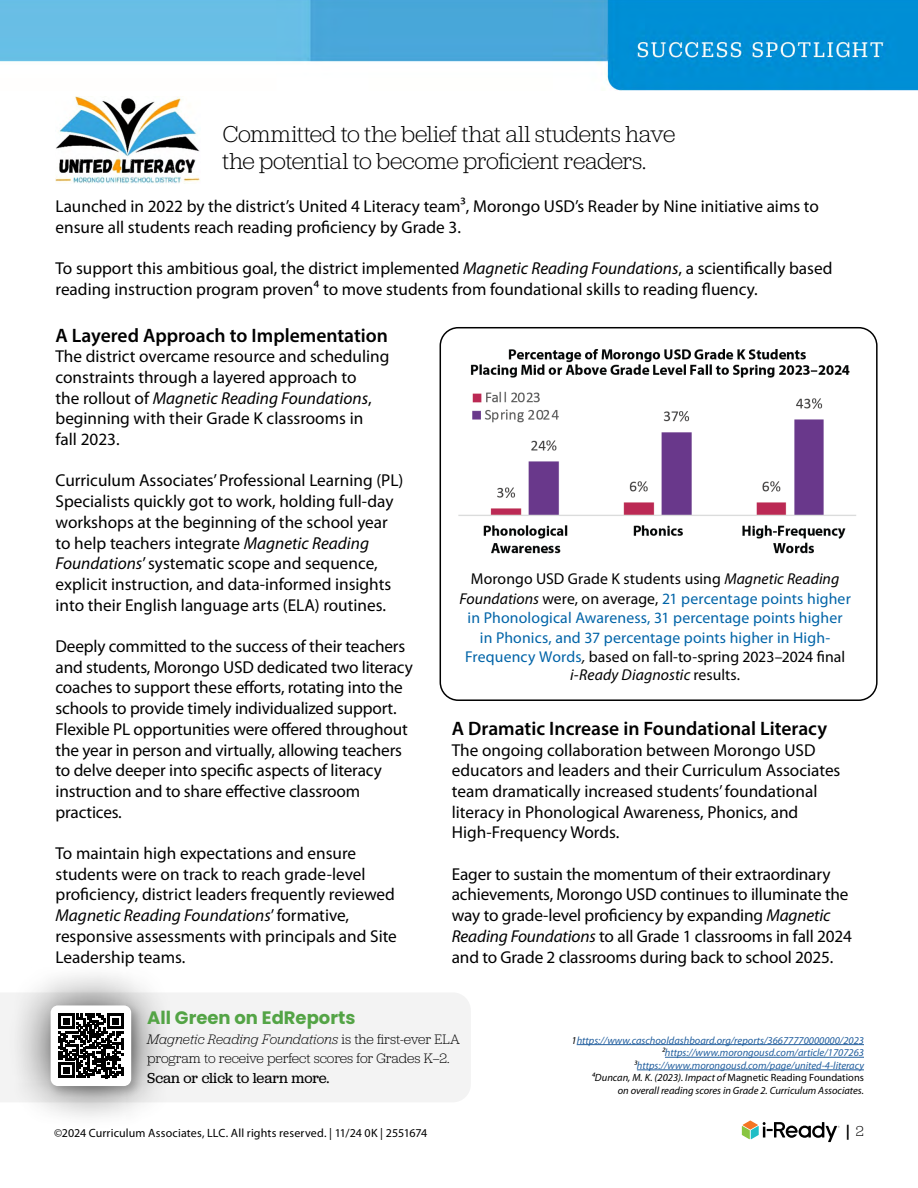
<style>
.page{position:relative;width:918px;height:1188px;background:#fff}
.page>*{position:absolute;margin:0;border:0;box-sizing:border-box;transform-origin:0 0}
.t1{font:300 24px/27px "Jubilat";letter-spacing:-.015em;color:#000}
.t2{font:600 19.5px "Myriad Pro";color:#000}
.t3{font:700 18px "Poppins";color:#54a446}
.t4{font:17.25px/20.7px "Myriad Pro";color:#000}
.t5{font:15.75px/19.5px "Myriad Pro";letter-spacing:.005em;color:#0064a8;text-align:center}
.t6{font:italic 15.75px "Myriad Pro";letter-spacing:.005em;color:#000}
.t7{font:15px "Jubilat";color:#000}
.t8{font:700 15px "Myriad Pro";color:#000}
.t9{font:300 14.25px/19.5px "Jubilat";letter-spacing:-.005em;color:#000}
.t10{font:12px "Myriad Pro";letter-spacing:.01em;color:#000}
.t11{font:italic 10.5px/12.6px "Myriad Pro";color:#215e9e;text-align:right}
.s1{font-style:italic}
.s2{color:#000}
.s3{font-style:italic;color:#000}
.s4{font-style:normal}
.s5{font-style:normal;color:#000}
.s6{font-family:"Jubilat";font-weight:300}
</style>
<div class="page">
<svg style="left:742px;top:1120px;width:98px;height:22px"></svg>
<div style="left:0;top:993px;width:471px;height:109px;background:#f3f3f3"></div>
<div style="left:6px;top:962px;width:169px;height:168px;background:#000;opacity:.75"></div>
<div style="left:51px;top:1005px;width:80px;height:81px;background:#fff;border-radius:7px"></div>
<svg style="left:59px;top:1013px;width:64px;height:65px"></svg>
<hr style="left:577px;top:1044px;width:287px;height:1px;background:#215e9e">
<hr style="left:665px;top:1057px;width:199px;height:1px;background:#215e9e">
<hr style="left:637px;top:1070px;width:227px;height:1px;background:#215e9e">
<div style="left:440px;top:327px;width:438px;height:374px;border:2px solid #000;border-radius:18px"></div>
<img style="left:56px;top:97px;width:144px;height:86px">
<img style="left:0;top:0;width:918px;height:90px">
<img style="left:458px;top:349px;width:398px;height:205px">
<h1 class="t1" style="left:222px;top:120px;width:455px">Committed to the belief that all students have the potential to become proficient readers.</h1>
<p class="t4" style="left:56px;top:196px;width:765px">Launched in 2022 by the district’s United 4 Literacy team3, Morongo USD’s Reader by Nine initiative aims to ensure all students reach reading proficiency by Grade 3.</p>
<p class="t4" style="left:56px;top:259px;width:778px">To support this ambitious goal, the district implemented <span class="s1">Magnetic Reading Foundations</span>, a scientifically based reading instruction program proven⁴ to move students from foundational skills to reading fluency.</p>
<p class="t2" style="left:56px;top:323px;width:334px">A Layered Approach to Implementation</p>
<p class="t4" style="left:56px;top:347px;width:335px">The district overcame resource and scheduling constraints through a layered approach to<br>the rollout of <span class="s1">Magnetic Reading Foundations</span>, beginning with their Grade K classrooms in<br>fall 2023.</p>
<p class="t4" style="left:56px;top:471px;width:349px">Curriculum Associates’ Professional Learning (PL)<br>Specialists quickly got to work, holding full-day workshops at the beginning of the school year to help teachers integrate <span class="s1">Magnetic Reading Foundations</span>’ systematic scope and sequence, explicit instruction, and data-informed insights into their English language arts (ELA) routines.</p>
<p class="t4" style="left:56px;top:636px;width:359px">Deeply committed to the success of their teachers and students, Morongo USD dedicated two literacy coaches to support these efforts, rotating into the schools to provide timely individualized support.<br>Flexible PL opportunities were offered throughout the year in person and virtually, allowing teachers to delve deeper into specific aspects of literacy instruction and to share effective classroom practices.</p>
<p class="t4" style="left:56px;top:843px;width:343px">To maintain high expectations and ensure students were on track to reach grade-level proficiency, district leaders frequently reviewed <span class="s1">Magnetic Reading Foundations</span>’ formative, responsive assessments with principals and Site Leadership teams.</p>
<p class="t5" style="left:459px;top:570px;width:393px"><span class="s2">Morongo USD Grade K students using</span> <span class="s3">Magnetic Reading Foundations</span> <span class="s2">were, on average,</span> 21 percentage points higher in Phonological Awareness, 31 percentage points higher<br>in Phonics, and 37 percentage points higher in High-Frequency Words<span class="s3">,</span> <span class="s2">based on fall-to-spring 2023–2024 final</span></p>
<p class="t6" style="left:570px;top:667px;width:172px">i-Ready Diagnostic <span class="s4">results.</span></p>
<p class="t2" style="left:452px;top:716px;width:377px">A Dramatic Increase in Foundational Literacy</p>
<p class="t4" style="left:452px;top:740px;width:390px">The ongoing collaboration between Morongo USD educators and leaders and their Curriculum Associates team dramatically increased students’ foundational literacy in Phonological Awareness, Phonics, and High-Frequency Words.</p>
<p class="t4" style="left:452px;top:864px;width:402px">Eager to sustain the momentum of their extraordinary achievements, Morongo USD continues to illuminate the way to grade-level proficiency by expanding <span class="s1">Magnetic Reading Foundations</span> to all Grade 1 classrooms in fall 2024 and to Grade 2 classrooms during back to school 2025.</p>
<p class="t3" style="left:147px;top:1008px;width:210px">All Green on EdReports</p>
<p class="t9" style="left:147px;top:1029px;width:314px"><span class="s1">Magnetic Reading Foundations</span> is the first-ever ELA program to receive perfect scores for Grades K–2.</p>
<p class="t7" style="left:147px;top:1068px;width:184px">Scan or click to learn more.</p>
<p class="t11" style="left:572px;top:1034px;width:294px"><span class="s2">1</span>https://www.caschooldashboard.org/reports/36677770000000/2023<br><span class="s2">2</span>https://www.morongousd.com/article/1707263<br><span class="s2">3</span>https://www.morongousd.com/page/united-4-literacy<br><span class="s2">4Duncan, M. K. (2023). Impact of</span> <span class="s5">Magnetic Reading Foundations<br></span><span class="s2">on overall reading scores in Grade 2. Curriculum Associates.</span></p>
<p class="t10" style="left:54px;top:1127px;width:375px">©2024 Curriculum Associates, LLC. All rights reserved. | 11/24 0K | 2551674</p>
<p class="t8" style="left:846px;top:1123px;width:20px">| <span class="s6">2</span></p>
</div>
